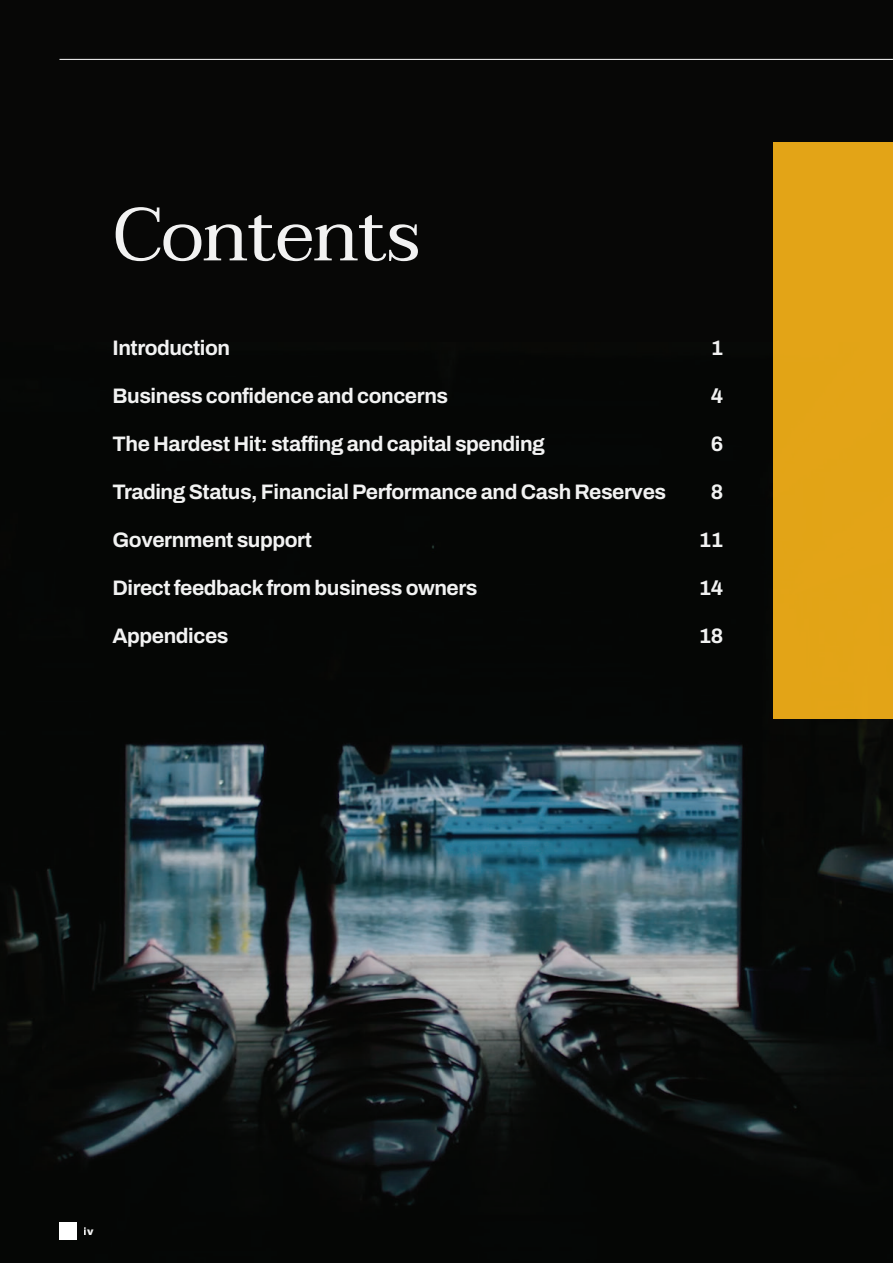
<style>
.page{position:relative;width:893px;height:1263px;background:#070706}
.page>*{position:absolute;margin:0;border:0;box-sizing:border-box;transform-origin:0 0}
.t1{font:75px "Taviraj";letter-spacing:-.02em;color:#fff}
.t2{font:600 21px "Archivo";letter-spacing:-.02em;color:#fff}
.t3{font:900 10.5px "Archivo";color:#fff}
</style>
<div class="page">
<img style="left:5px;top:545px;width:888px;height:695px">
<div style="left:773px;top:143px;width:120px;height:576px;background:#e3a417"></div>
<div style="left:60px;top:1222px;width:17px;height:17px;background:#fff"></div>
<hr style="left:59px;top:59px;width:834px;height:1px;background:#fff">
<h1 class="t1" style="left:112px;top:176px;width:309px">Contents</h1>
<p class="t2" style="left:112px;top:332px;width:119px">Introduction</p>
<p class="t2" style="left:711px;top:332px;width:14px">1</p>
<p class="t2" style="left:112px;top:380px;width:337px">Business confidence and concerns</p>
<p class="t2" style="left:711px;top:380px;width:14px">4</p>
<p class="t2" style="left:112px;top:428px;width:434px">The Hardest Hit: staffing and capital spending</p>
<p class="t2" style="left:711px;top:428px;width:14px">6</p>
<p class="t2" style="left:112px;top:476px;width:555px">Trading Status, Financial Performance and Cash Reserves</p>
<p class="t2" style="left:711px;top:476px;width:14px">8</p>
<p class="t2" style="left:112px;top:524px;width:201px">Government support</p>
<p class="t2" style="left:699px;top:524px;width:26px">11</p>
<p class="t2" style="left:112px;top:572px;width:367px">Direct feedback from business owners</p>
<p class="t2" style="left:699px;top:572px;width:26px">14</p>
<p class="t2" style="left:112px;top:620px;width:118px">Appendices</p>
<p class="t2" style="left:699px;top:620px;width:26px">18</p>
<p class="t3" style="left:84px;top:1223px;width:11px">iv</p>
</div>
